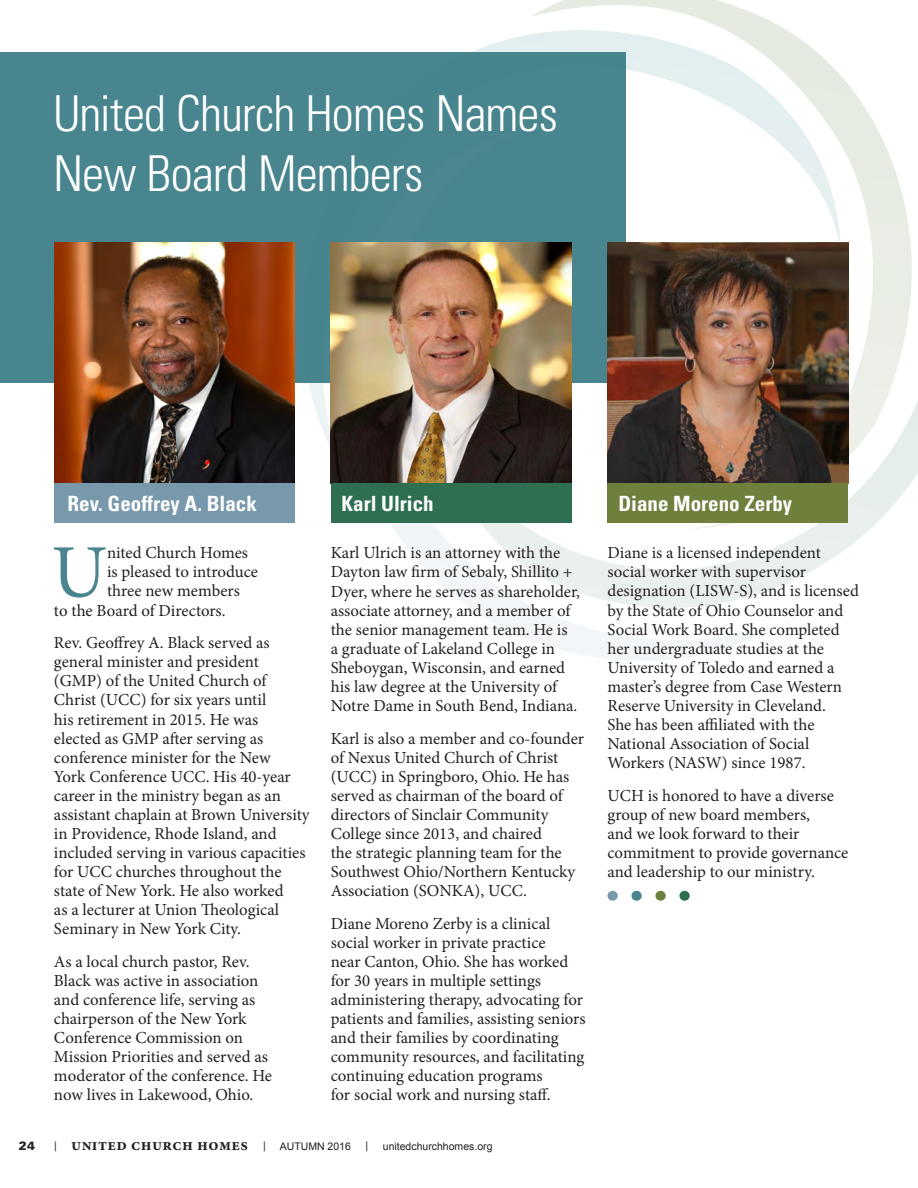
<style>
.page{position:relative;width:918px;height:1188px;background:#fff}
.page>*{position:absolute;margin:0;border:0;box-sizing:border-box;transform-origin:0 0}
.Body{font:75.45px "Minion Pro";color:#48858e}
.Body-2{font:300 condensed 49.5px/60.8px "Univers";letter-spacing:-.02em;color:#fff}
.Body-3{font:700 condensed 21px "Univers";color:#fff}
.Body-4{font:16.8px/19px "Minion Pro";color:#231f20}
.t1{font:700 16.5px "Minion Pro";letter-spacing:.025em;color:#231f20}
.t2{font:900 12px "Univers";color:#231f20}
.t3{font:10.5px "Arial";color:#231f20}
.s1{font-family:"Arial";font-weight:400;font-size:10.5px}
</style>
<div class="page">
<div style="left:0;top:53px;width:625px;height:330px;background:#48858e"></div>
<svg style="left:330px;top:463px;width:440px;height:198px"></svg>
<svg style="left:532px;top:0;width:365px;height:176px"></svg>
<svg style="left:304px;top:18px;width:541px;height:445px"></svg>
<svg style="left:428px;top:176px;width:490px;height:452px"></svg>
<img style="left:54px;top:243px;width:241px;height:240px">
<img style="left:331px;top:243px;width:241px;height:240px">
<img style="left:608px;top:243px;width:240px;height:240px">
<div style="left:54px;top:483px;width:241px;height:40px;background:#7898ac"></div>
<div style="left:331px;top:483px;width:241px;height:40px;background:#2f6f51"></div>
<div style="left:608px;top:483px;width:240px;height:40px;background:#6f803d"></div>
<div style="left:608px;top:891px;width:10px;height:10px;background:#7898ac;border-radius:50%"></div>
<div style="left:631px;top:891px;width:11px;height:10px;background:#48858e;border-radius:50%"></div>
<div style="left:655px;top:891px;width:11px;height:10px;background:#6f803d;border-radius:50%"></div>
<div style="left:679px;top:891px;width:11px;height:10px;background:#2f6f51;border-radius:50%"></div>
<p class="Body-2" style="left:53px;top:83px;width:507px">United Church Homes Names<br>New Board Members</p>
<p class="Body-3" style="left:68px;top:490px;width:191px">Rev. Geoffrey A. Black</p>
<p class="Body-3" style="left:342px;top:490px;width:94px">Karl Ulrich</p>
<p class="Body-3" style="left:618px;top:490px;width:175px">Diane Moreno Zerby</p>
<p class="Body" style="left:52px;top:522px;width:57px">U</p>
<p class="Body-4" style="left:107px;top:544px;width:143px">nited Church Homes</p>
<p class="Body-4" style="left:107px;top:563px;width:152px">is pleased to introduce</p>
<p class="Body-4" style="left:107px;top:582px;width:134px">three new members</p>
<p class="Body-4" style="left:54px;top:601px;width:173px">to the Board of Directors.</p>
<p class="Body-4" style="left:54px;top:634px;width:257px">Rev. Geoffrey A. Black served as general minister and president (GMP) of the United Church of<br>Christ (UCC) for six years until<br>his retirement in 2015. He was<br>elected as GMP after serving as conference minister for the New<br>York Conference UCC. His 40-year career in the ministry began as an assistant chaplain at Brown University in Providence, Rhode Island, and included serving in various capacities for UCC churches throughout the state of New York. He also worked<br>as a lecturer at Union Theological<br>Seminary in New York City.</p>
<p class="Body-4" style="left:54px;top:952px;width:220px">As a local church pastor, Rev.<br>Black was active in association and conference life, serving as chairperson of the New York<br>Conference Commission on<br>Mission Priorities and served as moderator of the conference. He now lives in Lakewood, Ohio.</p>
<p class="Body-4" style="left:331px;top:544px;width:251px">Karl Ulrich is an attorney with the Dayton law firm of Sebaly, Shillito + Dyer, where he serves as shareholder, associate attorney, and a member of the senior management team. He is<br>a graduate of Lakeland College in Sheboygan, Wisconsin, and earned his law degree at the University of Notre Dame in South Bend, Indiana.</p>
<p class="Body-4" style="left:331px;top:729px;width:255px">Karl is also a member and co-founder of Nexus United Church of Christ (UCC) in Springboro, Ohio. He has served as chairman of the board of directors of Sinclair Community<br>College since 2013, and chaired<br>the strategic planning team for the<br>Southwest Ohio/Northern Kentucky<br>Association (SONKA), UCC.</p>
<p class="Body-4" style="left:331px;top:914px;width:256px">Diane Moreno Zerby is a clinical social worker in private practice<br>near Canton, Ohio. She has worked for 30 years in multiple settings administering therapy, advocating for patients and families, assisting seniors and their families by coordinating community resources, and facilitating continuing education programs<br>for social work and nursing staff.</p>
<p class="t2" style="left:19px;top:1138px;width:18px">24</p>
<p class="t1" style="left:54px;top:1133px;width:196px"><span class="s1">|</span> UNITED CHURCH HOMES</p>
<p class="t3" style="left:263px;top:1138px;width:4px">|</p>
<p class="t3" style="left:280px;top:1140px;width:73px">AUTUMN 2016</p>
<p class="t3" style="left:366px;top:1138px;width:4px">|</p>
<p class="t3" style="left:383px;top:1140px;width:111px">unitedchurchhomes.org</p>
<p class="Body-4" style="left:608px;top:544px;width:253px">Diane is a licensed independent social worker with supervisor designation (LISW-S), and is licensed by the State of Ohio Counselor and<br>Social Work Board. She completed her undergraduate studies at the<br>University of Toledo and earned a master’s degree from Case Western<br>Reserve University in Cleveland.<br>She has been affiliated with the<br>National Association of Social<br>Workers (NASW) since 1987.</p>
<p class="Body-4" style="left:608px;top:786px;width:242px">UCH is honored to have a diverse group of new board members,<br>and we look forward to their commitment to provide governance and leadership to our ministry.</p>
</div>
